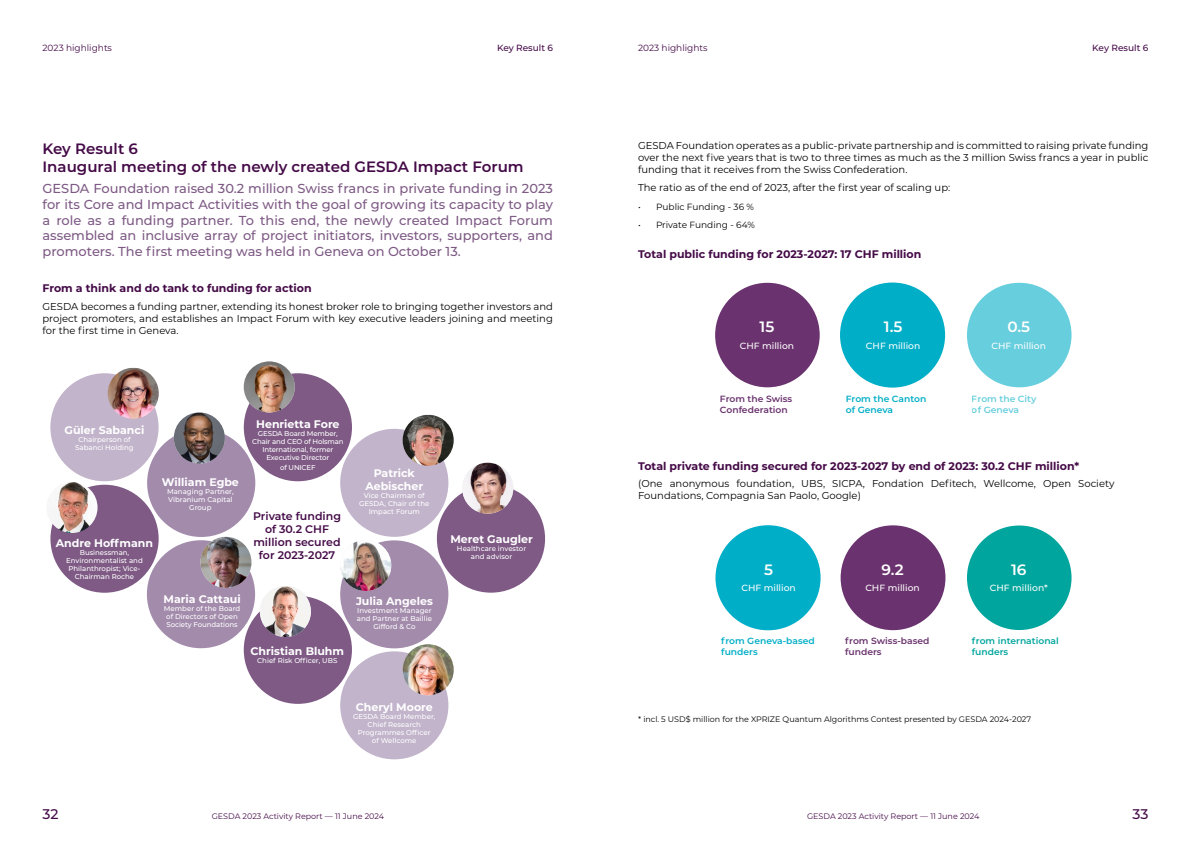
<style>
.page{position:relative;width:1191px;height:842px;background:#fff}
.page>*{position:absolute;margin:0;border:0;box-sizing:border-box;transform-origin:0 0}
.t1{font:600 15px/18px "Montserrat";color:#440a47}
.t2{font:600 15px "Montserrat";color:#fff}
.t3{font:500 14px "Montserrat";color:#440a47}
.t4{font:500 13px/15.6px "Montserrat";color:#7e5a85;text-align:justify}
.t5{font:700 11px "Montserrat";color:#440a47}
.t6{font:700 11px/13.2px "Montserrat";color:#fff;text-align:center}
.t7{font:600 11px/13.2px "Montserrat";color:#440a47;text-align:center}
.t8{font:10px/12px "Montserrat";color:#000;text-align:justify}
.t9{font:600 9px/10.8px "Montserrat";color:#00aec7}
.t10{font:500 9px "Montserrat";color:#fff}
.t11{font:600 9px/10.8px "Montserrat";color:#6a326e}
.t12{font:9px "Montserrat";color:#000}
.t13{font:9px "Montserrat";color:#440a47}
.t14{font:600 9px/10.8px "Montserrat";color:#00a59d}
.t15{font:500 9px "Montserrat";color:#440a47}
.t16{font:8px "Montserrat";color:#000}
.t17{font:8px "Montserrat";color:#440a47}
.t18{font:500 7px/8px "Montserrat";color:#fff;text-align:center}
.t19{font:500 7px/8px "Montserrat";letter-spacing:-.02em;color:#fff;text-align:center}
.s1{font-style:italic}
</style>
<div class="page">
<div style="left:340px;top:540px;width:108px;height:108px;background:#a38bac;border-radius:50%"></div>
<div style="left:50px;top:373px;width:109px;height:108px;background:#c2b4cb;border-radius:50%"></div>
<div style="left:147px;top:429px;width:108px;height:108px;background:#a38bac;border-radius:50%"></div>
<div style="left:340px;top:651px;width:108px;height:108px;background:#c2b4cb;border-radius:50%"></div>
<div style="left:147px;top:540px;width:108px;height:108px;background:#a38bac;border-radius:50%"></div>
<div style="left:244px;top:596px;width:108px;height:108px;background:#7e5a85;border-radius:50%"></div>
<div style="left:50px;top:485px;width:109px;height:108px;background:#7e5a85;border-radius:50%"></div>
<div style="left:340px;top:429px;width:108px;height:108px;background:#c2b4cb;border-radius:50%"></div>
<div style="left:244px;top:373px;width:108px;height:108px;background:#7e5a85;border-radius:50%"></div>
<div style="left:437px;top:485px;width:108px;height:108px;background:#7e5a85;border-radius:50%"></div>
<img style="left:403px;top:415px;width:51px;height:51px">
<img style="left:50px;top:482px;width:48px;height:51px">
<img style="left:108px;top:368px;width:51px;height:51px">
<img style="left:403px;top:644px;width:51px;height:51px;border-radius:26px">
<img style="left:340px;top:540px;width:51px;height:51px;border-radius:26px">
<img style="left:200px;top:537px;width:51px;height:51px;border-radius:26px">
<img style="left:174px;top:412px;width:51px;height:51px;border-radius:26px">
<img style="left:462px;top:463px;width:51px;height:51px;border-radius:26px">
<img style="left:244px;top:361px;width:51px;height:51px;border-radius:26px">
<img style="left:260px;top:586px;width:51px;height:51px;border-radius:26px">
<div style="left:715px;top:525px;width:105px;height:105px;background:#00aec7;border-radius:50%"></div>
<div style="left:967px;top:525px;width:104px;height:105px;background:#00a59d;border-radius:50%"></div>
<div style="left:840px;top:525px;width:105px;height:105px;background:#6a326e;border-radius:50%"></div>
<div style="left:840px;top:282px;width:105px;height:106px;background:#00aec7;border-radius:50%"></div>
<div style="left:967px;top:283px;width:104px;height:104px;background:#66cedd;border-radius:50%"></div>
<div style="left:715px;top:283px;width:104px;height:104px;background:#6a326e;border-radius:50%"></div>
<p class="t13" style="left:43px;top:42px;width:71px">2023 highlights</p>
<p class="t13" style="left:638px;top:42px;width:71px">2023 highlights</p>
<p class="t15" style="left:497px;top:42px;width:58px">Key Result 6</p>
<p class="t15" style="left:1092px;top:42px;width:58px">Key Result 6</p>
<h1 class="t1" style="left:43px;top:139px;width:483px">Key Result 6<br>Inaugural meeting of the newly created GESDA Impact Forum</h1>
<p class="t4" style="left:43px;top:181px;width:512px">GESDA Foundation raised 30.2 million Swiss francs in private funding in 2023 for its Core and Impact Activities with the goal of growing its capacity to play a role as a funding partner. To this end, the newly created Impact Forum assembled an inclusive array of project initiators, investors, supporters, and promoters. The first meeting was held in Geneva on October 13.</p>
<p class="t5" style="left:43px;top:281px;width:271px">From a think and do tank to funding for action</p>
<p class="t8" style="left:43px;top:300px;width:512px">GESDA becomes a funding partner, extending its honest broker role to bringing together investors and project promoters, and establishes an Impact Forum with key executive leaders joining and meeting for the first time in Geneva.</p>
<p class="t6" style="left:65px;top:423px;width:81px">Güler Sabanci</p>
<p class="t18" style="left:75px;top:436px;width:60px">Chairperson of<br>Sabanci Holding</p>
<p class="t6" style="left:162px;top:475px;width:78px">William Egbe</p>
<p class="t18" style="left:167px;top:487px;width:68px">Managing Partner,<br>Vibranium Capital<br>Group</p>
<p class="t6" style="left:56px;top:535px;width:99px">Andre Hoffmann</p>
<p class="t18" style="left:66px;top:548px;width:78px">Businessman,<br>Environmentalist and<br>Philanthropist; Vice-<br>Chairman Roche</p>
<p class="t6" style="left:163px;top:592px;width:79px">Maria Cattaui</p>
<p class="t18" style="left:164px;top:604px;width:78px">Member of the Board of Directors of Open<br>Society Foundations</p>
<p class="t6" style="left:256px;top:417px;width:85px">Henrietta Fore</p>
<p class="t19" style="left:252px;top:429px;width:93px">GESDA Board Member,<br>Chair and CEO of Holsman<br>International, former<br>Executive Director</p>
<p class="t19" style="left:280px;top:463px;width:37px">of UNICEF</p>
<p class="t7" style="left:253px;top:509px;width:89px">Private funding of 30.2 CHF million secured for 2023-2027</p>
<p class="t6" style="left:250px;top:644px;width:95px">Christian Bluhm</p>
<p class="t18" style="left:257px;top:656px;width:82px">Chief Risk Officer, UBS</p>
<p class="t6" style="left:365px;top:466px;width:59px">Patrick<br>Aebischer</p>
<p class="t18" style="left:359px;top:491px;width:72px">Vice Chairman of<br>GESDA, Chair of the<br>Impact Forum</p>
<p class="t6" style="left:356px;top:594px;width:78px">Julia Angeles</p>
<p class="t18" style="left:357px;top:606px;width:77px">Investment Manager and Partner at Baillie<br>Gifford &amp; Co</p>
<p class="t6" style="left:356px;top:699px;width:79px">Cheryl Moore</p>
<p class="t18" style="left:353px;top:712px;width:84px">GESDA Board Member,<br>Chief Research<br>Programmes Officer<br>of Wellcome</p>
<p class="t6" style="left:450px;top:532px;width:84px">Meret Gaugler</p>
<p class="t18" style="left:457px;top:544px;width:71px">Healthcare investor and advisor</p>
<p class="t8" style="left:638px;top:139px;width:512px">GESDA Foundation operates as a public-private partnership and is committed to raising private funding over the next five years that is two to three times as much as the 3 million Swiss francs a year in public funding that it receives from the Swiss Confederation.</p>
<p class="t8" style="left:638px;top:181px;width:314px">The ratio as of the end of 2023, after the first year of scaling up:</p>
<p class="t12" style="left:638px;top:201px;width:117px"><span class="s1">•</span> Public Funding - 36 %</p>
<p class="t12" style="left:638px;top:219px;width:118px"><span class="s1">•</span> Private Funding - 64%</p>
<p class="t5" style="left:638px;top:246px;width:285px">Total public funding for 2023-2027: 17 CHF million</p>
<h1 class="t2" style="left:759px;top:316px;width:16px">15</h1>
<p class="t10" style="left:739px;top:339px;width:56px">CHF million</p>
<p class="t11" style="left:720px;top:393px;width:74px">From the Swiss<br>Confederation</p>
<h1 class="t2" style="left:884px;top:316px;width:20px">1.5</h1>
<p class="t10" style="left:866px;top:339px;width:56px">CHF million</p>
<p class="t9" style="left:846px;top:393px;width:82px">From the Canton of Geneva</p>
<h1 class="t2" style="left:1007px;top:316px;width:24px">0.5</h1>
<p class="t10" style="left:991px;top:339px;width:56px">CHF million</p>
<p class="t9" style="left:971px;top:393px;width:66px">From the City of Geneva</p>
<p class="t5" style="left:638px;top:458px;width:442px">Total private funding secured for 2023-2027 by end of 2023: 30.2 CHF million*</p>
<p class="t8" style="left:638px;top:477px;width:478px">(One anonymous foundation, UBS, SICPA, Fondation Defitech, Wellcome, Open Society<br>Foundations, Compagnia San Paolo, Google)</p>
<h1 class="t2" style="left:764px;top:559px;width:10px">5</h1>
<p class="t10" style="left:741px;top:582px;width:56px">CHF million</p>
<h1 class="t2" style="left:881px;top:559px;width:24px">9.2</h1>
<p class="t10" style="left:865px;top:582px;width:56px">CHF million</p>
<h1 class="t2" style="left:1011px;top:559px;width:17px">16</h1>
<p class="t10" style="left:989px;top:582px;width:59px">CHF million*</p>
<p class="t9" style="left:721px;top:635px;width:95px">from Geneva-based funders</p>
<p class="t11" style="left:845px;top:635px;width:86px">from Swiss-based funders</p>
<p class="t14" style="left:971px;top:635px;width:89px">from international funders</p>
<p class="t16" style="left:638px;top:714px;width:394px">* incl. 5 USD$ million for the XPRIZE Quantum Algorithms Contest presented by GESDA 2024-2027</p>
<h2 class="t3" style="left:43px;top:804px;width:17px">32</h2>
<p class="t17" style="left:212px;top:811px;width:174px">GESDA 2023 Activity Report — 11 June 2024</p>
<p class="t17" style="left:807px;top:811px;width:174px">GESDA 2023 Activity Report — 11 June 2024</p>
<h2 class="t3" style="left:1132px;top:804px;width:17px">33</h2>
</div>
